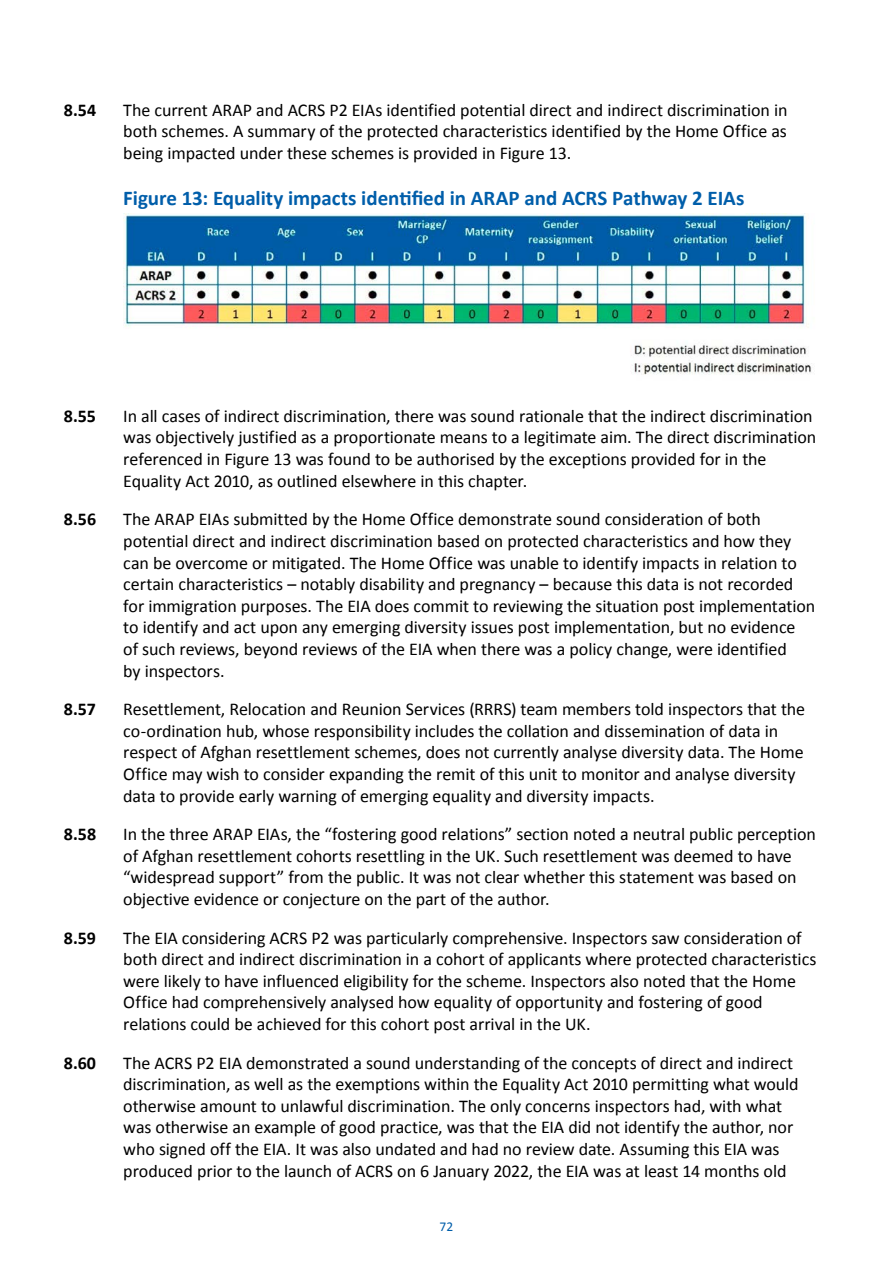
<style>
.page{position:relative;width:893px;height:1263px;background:#fff}
.page>*{position:absolute;margin:0;border:0;box-sizing:border-box;transform-origin:0 0}
.Figure_Table_Title_Full_Out{font:700 21px "Calibri";letter-spacing:-.005em;color:#005eaa}
.t1{font:18px/21.6px "Calibri";letter-spacing:-.005em;color:#000}
.t2{font:700 18px "Calibri";letter-spacing:-.005em;color:#000}
.t3{font:13.5px "Calibri";color:#005eaa}
</style>
<div class="page">
<img style="left:123px;top:213px;width:689px;height:162px">
<p class="t2" style="left:64px;top:97px;width:34px">8.54</p>
<p class="t1" style="left:123px;top:98px;width:666px;text-align:justify">The current ARAP and ACRS P2 EIAs identified potential direct and indirect discrimination in both schemes. A summary of the protected characteristics identified by the Home Office as being impacted under these schemes is provided in Figure 13.</p>
<p class="Figure_Table_Title_Full_Out" style="left:123px;top:183px;width:623px">Figure 13: Equality impacts identified in ARAP and ACRS Pathway 2 EIAs</p>
<p class="t2" style="left:64px;top:403px;width:34px">8.55</p>
<p class="t1" style="left:123px;top:405px;width:695px">In all cases of indirect discrimination, there was sound rationale that the indirect discrimination was objectively justified as a proportionate means to a legitimate aim. The direct discrimination referenced in Figure 13 was found to be authorised by the exceptions provided for in the Equality Act 2010, as outlined elsewhere in this chapter.</p>
<p class="t2" style="left:64px;top:507px;width:34px">8.56</p>
<p class="t1" style="left:123px;top:508px;width:693px">The ARAP EIAs submitted by the Home Office demonstrate sound consideration of both potential direct and indirect discrimination based on protected characteristics and how they can be overcome or mitigated. The Home Office was unable to identify impacts in relation to certain characteristics – notably disability and pregnancy – because this data is not recorded for immigration purposes. The EIA does commit to reviewing the situation post implementation to identify and act upon any emerging diversity issues post implementation, but no evidence<br>of such reviews, beyond reviews of the EIA when there was a policy change, were identified<br>by inspectors.</p>
<p class="t2" style="left:64px;top:696px;width:34px">8.57</p>
<p class="t1" style="left:123px;top:698px;width:683px">Resettlement, Relocation and Reunion Services (RRRS) team members told inspectors that the co-ordination hub, whose responsibility includes the collation and dissemination of data in respect of Afghan resettlement schemes, does not currently analyse diversity data. The Home Office may wish to consider expanding the remit of this unit to monitor and analyse diversity data to provide early warning of emerging equality and diversity impacts.</p>
<p class="t2" style="left:64px;top:821px;width:34px">8.58</p>
<p class="t1" style="left:123px;top:823px;width:694px">In the three ARAP EIAs, the “fostering good relations” section noted a neutral public perception of Afghan resettlement cohorts resettling in the UK. Such resettlement was deemed to have “widespread support” from the public. It was not clear whether this statement was based on objective evidence or conjecture on the part of the author.</p>
<p class="t2" style="left:64px;top:925px;width:34px">8.59</p>
<p class="t1" style="left:123px;top:926px;width:695px">The EIA considering ACRS P2 was particularly comprehensive. Inspectors saw consideration of both direct and indirect discrimination in a cohort of applicants where protected characteristics were likely to have influenced eligibility for the scheme. Inspectors also noted that the Home Office had comprehensively analysed how equality of opportunity and fostering of good relations could be achieved for this cohort post arrival in the UK.</p>
<p class="t2" style="left:64px;top:1050px;width:34px">8.60</p>
<p class="t1" style="left:123px;top:1051px;width:677px">The ACRS P2 EIA demonstrated a sound understanding of the concepts of direct and indirect discrimination, as well as the exemptions within the Equality Act 2010 permitting what would otherwise amount to unlawful discrimination. The only concerns inspectors had, with what was otherwise an example of good practice, was that the EIA did not identify the author, nor who signed off the EIA. It was also undated and had no review date. Assuming this EIA was produced prior to the launch of ACRS on 6 January 2022, the EIA was at least 14 months old</p>
<p class="t3" style="left:440px;top:1217px;width:15px">72</p>
</div>
